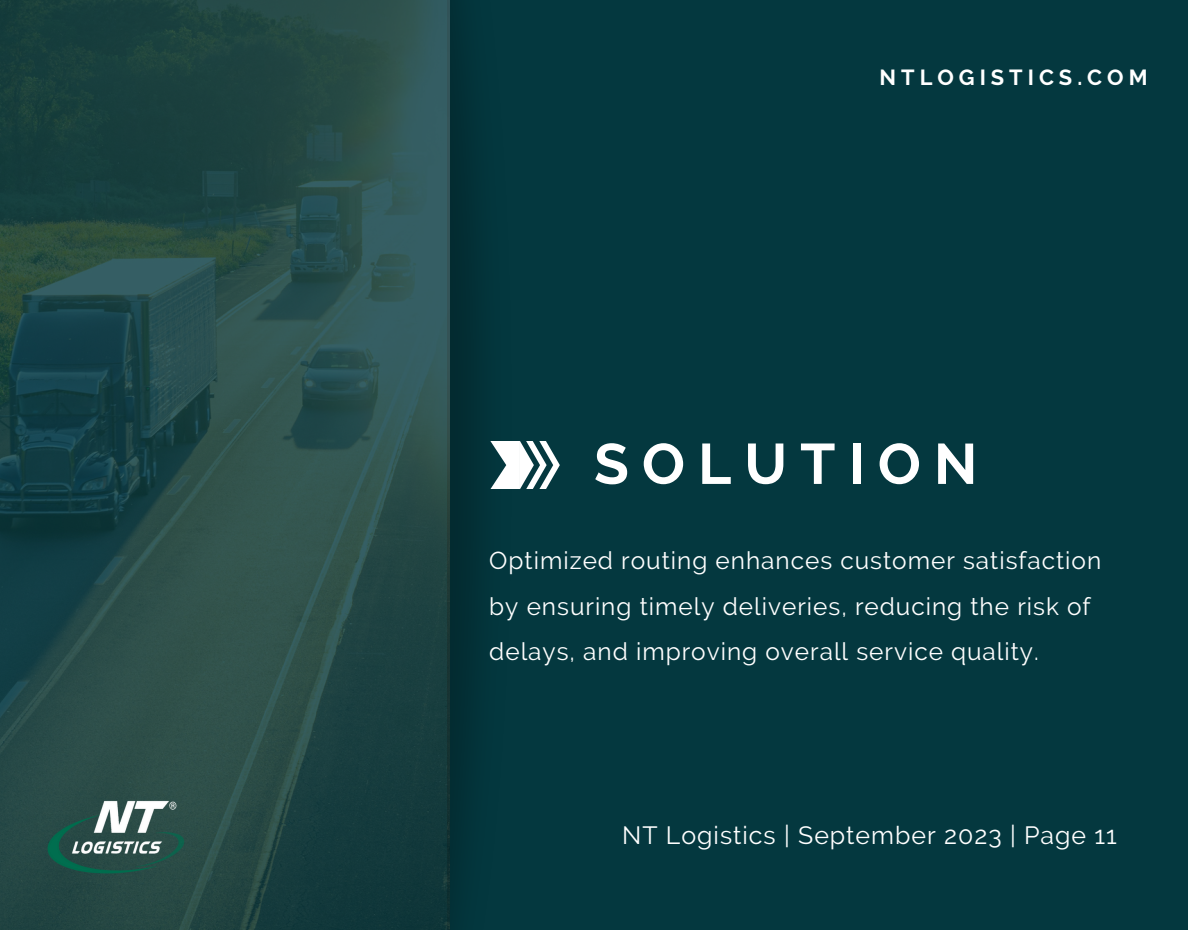
<style>
.page{position:relative;width:1188px;height:930px;background:#fff}
.page>*{position:absolute;margin:0;border:0;box-sizing:border-box;transform-origin:0 0}
.t1{font:700 56.85px "Raleway";letter-spacing:.23em;color:#fff}
.t2{font:24.9px "Raleway";letter-spacing:.04em;color:#fff}
.t3{font:24.45px/45.3px "Raleway";letter-spacing:.04em;color:#fff}
.t4{font:700 21.75px "Raleway";letter-spacing:.23em;color:#fff}
</style>
<div class="page">
<div style="left:0;top:0;width:1188px;height:929px;background:#04383f"></div>
<img style="left:449px;top:0;width:98px;height:929px">
<img style="left:0;top:0;width:449px;height:929px">
<svg style="left:489px;top:441px;width:18px;height:47px"></svg>
<svg style="left:519px;top:441px;width:41px;height:47px"></svg>
<div style="left:507px;top:441px;width:12px;height:47px;background:#fff"></div>
<img style="left:22px;top:769px;width:191px;height:134px">
<p class="t4" style="left:880px;top:64px;width:269px">NTLOGISTICS.COM</p>
<p class="t1" style="left:594px;top:430px;width:385px">SOLUTION</p>
<p class="t3" style="left:489px;top:538px;width:614px">Optimized routing enhances customer satisfaction by ensuring timely deliveries, reducing the risk of delays, and improving overall service quality.</p>
<h1 class="t2" style="left:622px;top:819px;width:496px">NT Logistics | September 2023 | Page 11</h1>
</div>
